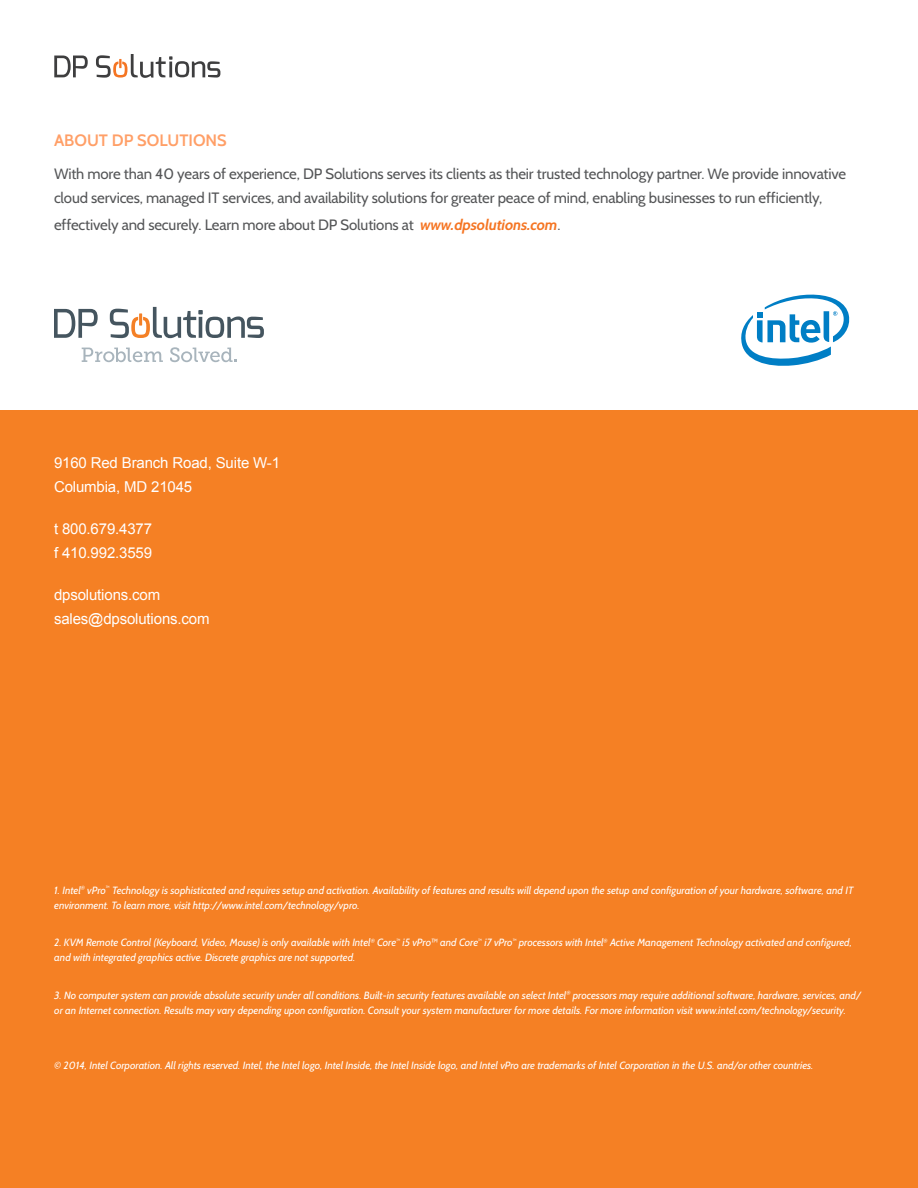
<style>
.page{position:relative;width:918px;height:1188px;background:#fff}
.page>*{position:absolute;margin:0;border:0;box-sizing:border-box;transform-origin:0 0}
.Subhead_3{font:600 16.5px "Cabin";color:#ff9f67}
.Content{font:15px/24px "Cabin";letter-spacing:-.01em;color:#545557}
.Content-2{font:15px/24px "Arial";letter-spacing:-.01em;color:#fff}
.Content-3{font:italic 10.5px/15px "Cabin";color:#fff}
.s1{font-weight:700;font-style:italic;color:#f57523}
</style>
<div class="page">
<svg style="left:54px;top:56px;width:34px;height:21px"></svg>
<svg style="left:96px;top:54px;width:124px;height:24px"></svg>
<div style="left:0;top:410px;width:918px;height:778px;background:#f58024"></div>
<svg style="left:741px;top:294px;width:109px;height:72px"></svg>
<svg style="left:82px;top:348px;width:81px;height:14px"></svg>
<svg style="left:170px;top:347px;width:66px;height:15px"></svg>
<svg style="left:54px;top:309px;width:44px;height:29px"></svg>
<svg style="left:110px;top:307px;width:154px;height:31px"></svg>
<p class="Subhead_3" style="left:54px;top:131px;width:174px">ABOUT DP SOLUTIONS</p>
<p class="Content" style="left:54px;top:162px;width:794px">With more than 40 years of experience, DP Solutions serves its clients as their trusted technology partner. We provide innovative cloud services, managed IT services, and availability solutions for greater peace of mind, enabling businesses to run efficiently,</p>
<p class="Content" style="left:54px;top:213px;width:508px">effectively and securely. Learn more about DP Solutions at <span class="s1">www.dpsolutions.com</span>.</p>
<p class="Content-2" style="left:54px;top:451px;width:228px">9160 Red Branch Road, Suite W-1<br>Columbia, MD 21045</p>
<p class="Content-2" style="left:54px;top:517px;width:100px">t 800.679.4377 f 410.992.3559</p>
<p class="Content-2" style="left:54px;top:583px;width:157px">dpsolutions.com sales@dpsolutions.com</p>
<p class="Content-3" style="left:54px;top:882px;width:801px">1. Intel<sup>®</sup> vPro<sup>™</sup> Technology is sophisticated and requires setup and activation. Availability of features and results will depend upon the setup and configuration of your hardware, software, and IT environment. To learn more, visit http://www.intel.com/technology/vpro.</p>
<p class="Content-3" style="left:54px;top:935px;width:799px">2. KVM Remote Control (Keyboard, Video, Mouse) is only available with Intel<sup>®</sup> Core<sup>™</sup> i5 vPro™ and Core<sup>™</sup> i7 vPro<sup>™</sup> processors with Intel<sup>®</sup> Active Management Technology activated and configured, and with integrated graphics active. Discrete graphics are not supported.</p>
<p class="Content-3" style="left:54px;top:987px;width:808px">3. No computer system can provide absolute security under all conditions. Built-in security features available on select Intel<sup>®</sup> processors may require additional software, hardware, services, and/ or an Internet connection. Results may vary depending upon configuration. Consult your system manufacturer for more details. For more information visit www.intel.com/technology/security.</p>
<p class="Content-3" style="left:54px;top:1058px;width:761px">© 2014, Intel Corporation. All rights reserved. Intel, the Intel logo, Intel Inside, the Intel Inside logo, and Intel vPro are trademarks of Intel Corporation in the U.S. and/or other countries.</p>
</div>
